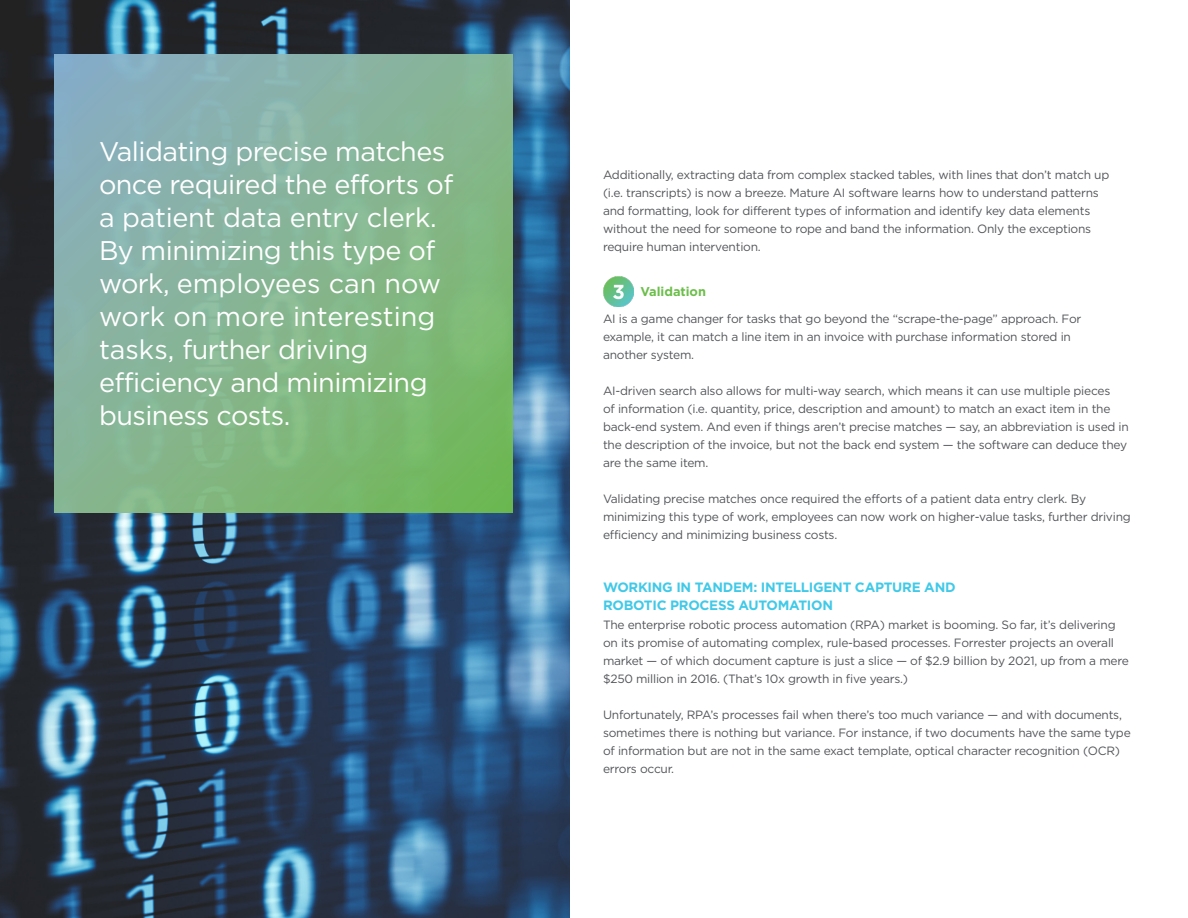
<style>
.page{position:relative;width:1188px;height:918px;background:#fff}
.page>*{position:absolute;margin:0;border:0;box-sizing:border-box;transform-origin:0 0}
.quote_-_small{font:27px/33px "Gotham HTF";letter-spacing:-.02em;color:#fff}
.subhead_1{font:700 13.5px/18px "Gotham HTF";letter-spacing:-.02em;color:#41c9e8}
.subhead_2{font:700 12.75px "Gotham HTF";color:#6cbe4b}
.body_copy{font:12px/18px "Gotham HTF";letter-spacing:-.02em;color:#54555a}
.subhead_1-2{font:12px/18px "Gotham HTF";letter-spacing:-.02em;color:#54555a}
</style>
<div class="page">
<img style="left:603px;top:276px;width:30px;height:30px">
<img style="left:0;top:0;width:569px;height:918px">
<svg style="left:54px;top:54px;width:459px;height:459px;background:#84b591"></svg>
<p class="quote_-_small" style="left:99px;top:135px;width:356px">Validating precise matches once required the efforts of a patient data entry clerk.<br>By minimizing this type of work, employees can now work on more interesting tasks, further driving efficiency and minimizing business costs.</p>
<p class="body_copy" style="left:603px;top:166px;width:508px">Additionally, extracting data from complex stacked tables, with lines that don’t match up (i.e. transcripts) is now a breeze. Mature AI software learns how to understand patterns and formatting, look for different types of information and identify key data elements without the need for someone to rope and band the information. Only the exceptions require human intervention.</p>
<p class="subhead_2" style="left:640px;top:284px;width:67px">Validation</p>
<p class="body_copy" style="left:603px;top:310px;width:480px">AI is a game changer for tasks that go beyond the “scrape-the-page” approach. For example, it can match a line item in an invoice with purchase information stored in another system.</p>
<p class="body_copy" style="left:603px;top:382px;width:527px">AI-driven search also allows for multi-way search, which means it can use multiple pieces<br>of information (i.e. quantity, price, description and amount) to match an exact item in the back-end system. And even if things aren’t precise matches — say, an abbreviation is used in the description of the invoice, but not the back end system — the software can deduce they are the same item.</p>
<p class="body_copy" style="left:603px;top:490px;width:529px">Validating precise matches once required the efforts of a patient data entry clerk. By minimizing this type of work, employees can now work on higher-value tasks, further driving efficiency and minimizing business costs.</p>
<p class="subhead_1" style="left:603px;top:578px;width:354px">WORKING IN TANDEM: INTELLIGENT CAPTURE AND<br>ROBOTIC PROCESS AUTOMATION</p>
<p class="subhead_1-2" style="left:603px;top:616px;width:527px">The enterprise robotic process automation (RPA) market is booming. So far, it’s delivering on its promise of automating complex, rule-based processes. Forrester projects an overall market — of which document capture is just a slice — of $2.9 billion by 2021, up from a mere $250 million in 2016. (That’s 10x growth in five years.)</p>
<p class="subhead_1-2" style="left:603px;top:706px;width:529px">Unfortunately, RPA’s processes fail when there’s too much variance — and with documents, sometimes there is nothing but variance. For instance, if two documents have the same type of information but are not in the same exact template, optical character recognition (OCR) errors occur.</p>
</div>
